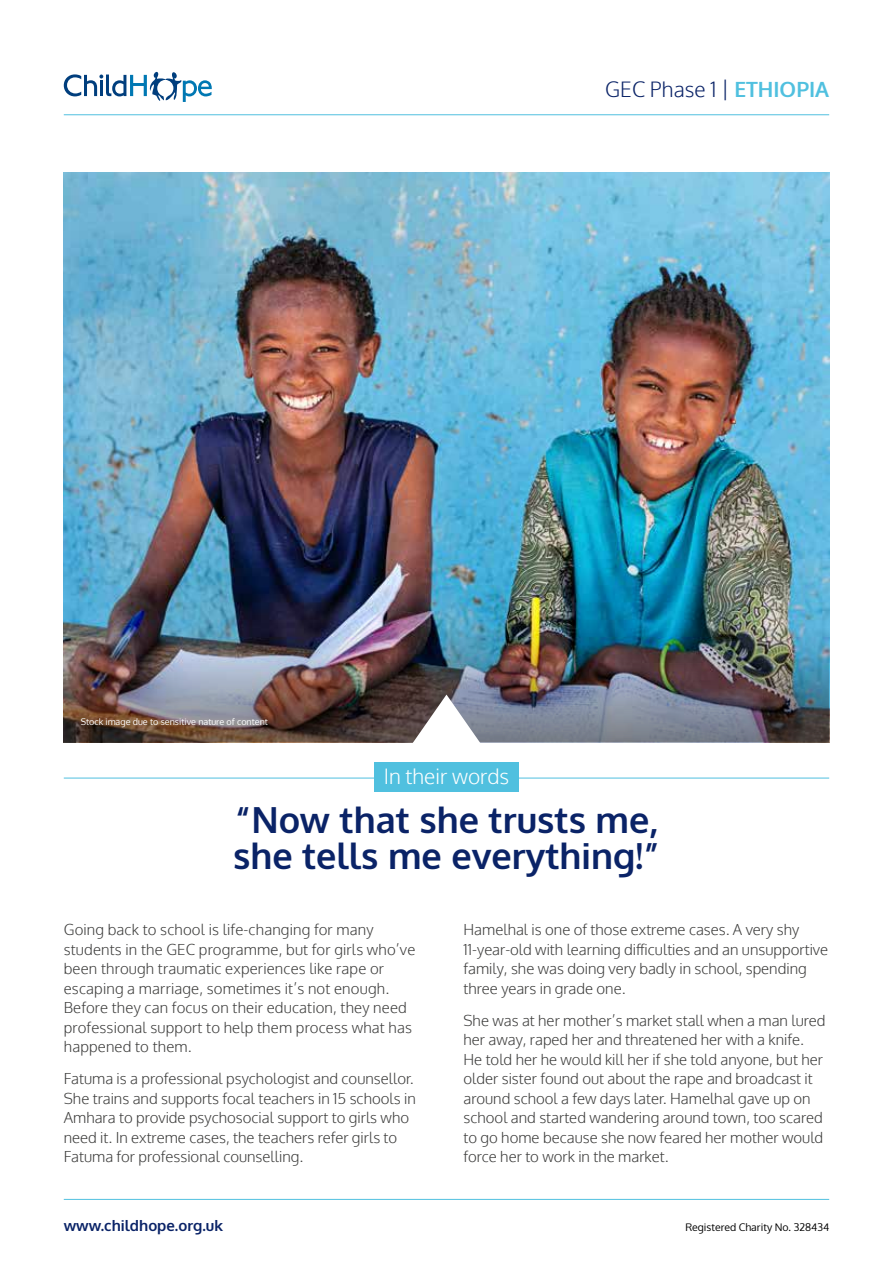
<style>
.page{position:relative;width:893px;height:1263px;background:#fff}
.page>*{position:absolute;margin:0;border:0;box-sizing:border-box;transform-origin:0 0}
.t1{font:700 36px/36px "Oxygen";color:#0a2367}
.t2{font:300 21px "Oxygen";color:#0a2367}
.t3{font:300 21px "Oxygen";color:#fff}
.t4{font:300 15px/19.5px "Oxygen";color:#3c3c3b}
.t5{font:700 15px "Oxygen";color:#0a2367}
.t6{font:10.5px "Oxygen";color:#000}
.t7{font:9px "Oxygen";color:#fff}
.s1{font-weight:700;color:#50c0df}
</style>
<div class="page">
<img style="left:64px;top:172px;width:765px;height:415px">
<img style="left:64px;top:587px;width:765px;height:36px">
<img style="left:64px;top:623px;width:765px;height:119px">
<svg style="left:412px;top:694px;width:69px;height:49px"></svg>
<hr style="left:64px;top:778px;width:765px;height:1px;background:#50c0df">
<div style="left:374px;top:763px;width:145px;height:29px;background:#50c0df"></div>
<hr style="left:64px;top:1199px;width:765px;height:1px;background:#50c0df">
<svg style="left:64px;top:71px;width:148px;height:31px"></svg>
<hr style="left:64px;top:114px;width:765px;height:1px;background:#50c0df">
<p class="t7" style="left:81px;top:716px;width:189px">Stock image due to sensitive nature of content</p>
<h2 class="t2" style="left:605px;top:77px;width:225px">GEC Phase 1 | <span class="s1">ETHIOPIA</span></h2>
<h2 class="t3" style="left:384px;top:763px;width:127px">In their words</h2>
<h1 class="t1" style="left:233px;top:803px;width:428px">“Now that she trusts me, she tells me everything!”</h1>
<p class="t4" style="left:64px;top:920px;width:353px">Going back to school is life-changing for many students in the GEC programme, but for girls who’ve been through traumatic experiences like rape or escaping a marriage, sometimes it’s not enough.<br>Before they can focus on their education, they need professional support to help them process what has happened to them.</p>
<p class="t4" style="left:64px;top:1069px;width:353px">Fatuma is a professional psychologist and counsellor.<br>She trains and supports focal teachers in 15 schools in Amhara to provide psychosocial support to girls who need it. In extreme cases, the teachers refer girls to Fatuma for professional counselling.</p>
<p class="t4" style="left:463px;top:920px;width:366px">Hamelhal is one of those extreme cases. A very shy 11-year-old with learning difficulties and an unsupportive family, she was doing very badly in school, spending three years in grade one.</p>
<p class="t4" style="left:463px;top:1011px;width:364px">She was at her mother’s market stall when a man lured her away, raped her and threatened her with a knife.<br>He told her he would kill her if she told anyone, but her older sister found out about the rape and broadcast it around school a few days later. Hamelhal gave up on school and started wandering around town, too scared to go home because she now feared her mother would force her to work in the market.</p>
<p class="t5" style="left:64px;top:1216px;width:161px">www.childhope.org.uk</p>
<p class="t6" style="left:685px;top:1220px;width:145px">Registered Charity No. 328434</p>
</div>
